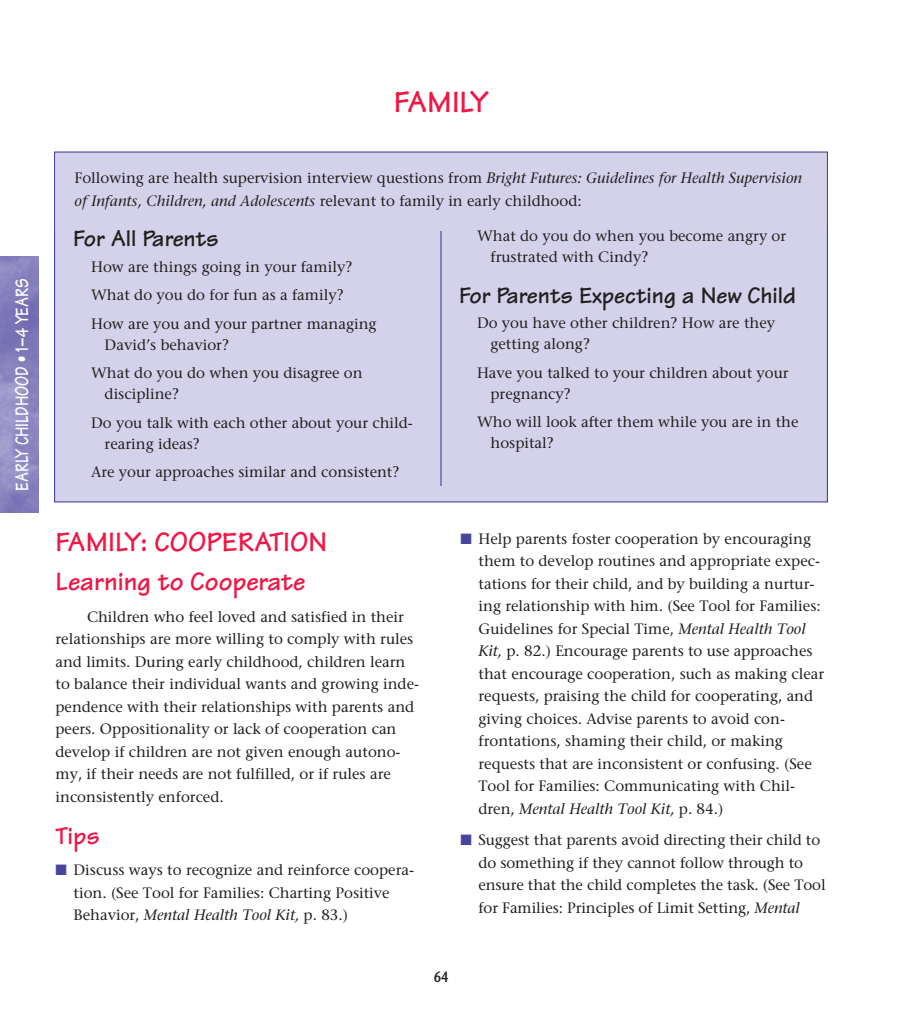
<style>
.page{position:relative;width:918px;height:1026px;background:#fff}
.page>*{position:absolute;margin:0;border:0;box-sizing:border-box;transform-origin:0 0}
.t1{font:700 31.5px "Tekton";color:#ee1746}
.t2{font:700 28.5px "Tekton";color:#ee1746}
.t3{font:700 27px "Tekton";color:#ee1746}
.t4{font:700 25.5px "Tekton";color:#ee1746}
.t5{font:700 24px "Tekton";color:#231f1f}
.t6{font:700 19.5px "Tekton";color:#fff;scale:.8 1}
.t7{font:15px/22.5px "Stone Serif";color:#231f1f}
.t8{font:600 15px "Stone Sans";color:#231f1f;scale:.8 1}
.s1{font-style:italic}
.s2{color:#48469c}
</style>
<div class="page">
<img style="left:0;top:256px;width:39px;height:257px">
<div style="left:55px;top:152px;width:772px;height:350px;background:#d4d2ea"></div>
<hr style="left:440px;top:231px;width:2px;height:255px;background:#48469c">
<h3 class="t6" style="left:15px;top:491px;width:267px;rotate:-90deg">EARLY CHILDHOOD • 1–4 YEARS</h3>
<h1 class="t1" style="left:394px;top:91px;width:96px">FAMILY</h1>
<p class="t7" style="left:75px;top:168px;width:729px">Following are health supervision interview questions from <span class="s1">Bright Futures: Guidelines for Health Supervision of Infants, Children, and Adolescents</span> relevant to family in early childhood:</p>
<h3 class="t5" style="left:73px;top:230px;width:147px">For All Parents</h3>
<p class="t7" style="left:91px;top:254px;width:287px;line-height:28.5px">How are things going in your family?<br>What do you do for fun as a family?<br>How are you and your partner managing</p>
<p class="t7" style="left:91px;top:332px;width:273px;line-height:28.5px;text-indent:14px">David’s behavior?<br>What do you do when you disagree on</p>
<p class="t7" style="left:91px;top:381px;width:323px;line-height:28.5px;text-indent:14px">discipline?<br>Do you talk with each other about your child-</p>
<p class="t7" style="left:91px;top:431px;width:310px;line-height:28.5px;text-indent:14px">rearing ideas?<br>Are your approaches similar and consistent?</p>
<p class="t7" style="left:490px;top:227px;width:297px;line-height:21px;text-indent:-14px">What do you do when you become angry or frustrated with Cindy?</p>
<h3 class="t5" style="left:459px;top:287px;width:339px">For Parents Expecting a New Child</h3>
<p class="t7" style="left:490px;top:314px;width:286px;line-height:21px;text-indent:-14px">Do you have other children? How are they getting along?</p>
<p class="t7" style="left:490px;top:364px;width:300px;line-height:21px;text-indent:-14px">Have you talked to your children about your pregnancy?</p>
<p class="t7" style="left:490px;top:413px;width:310px;line-height:21px;text-indent:-14px">Who will look after them while you are in the hospital?</p>
<h2 class="t2" style="left:56px;top:532px;width:273px">FAMILY: COOPERATION</h2>
<h3 class="t3" style="left:56px;top:572px;width:251px">Learning to Cooperate</h3>
<p class="t7" style="left:56px;top:607px;width:365px;text-indent:32px">Children who feel loved and satisfied in their relationships are more willing to comply with rules and limits. During early childhood, children learn to balance their individual wants and growing inde&shy;pendence with their relationships with parents and peers. Oppositionality or lack of cooperation can develop if children are not given enough autono&shy;my, if their needs are not fulfilled, or if rules are inconsistently enforced.</p>
<h3 class="t4" style="left:56px;top:827px;width:46px">Tips</h3>
<p class="t7" style="left:74px;top:860px;width:342px;text-indent:-18px"><span class="s2">■</span> Discuss ways to recognize and reinforce coopera&shy;tion. (See Tool for Families: Charting Positive<br>Behavior, <span class="s1">Mental Health Tool Kit,</span> p. 83.)</p>
<p class="t7" style="left:479px;top:529px;width:347px;text-indent:-18px"><span class="s2">■</span> Help parents foster cooperation by encouraging them to develop routines and appropriate expec&shy;tations for their child, and by building a nurtur&shy;ing relationship with him. (See Tool for Families:<br>Guidelines for Special Time, <span class="s1">Mental Health Tool Kit,</span> p. 82.) Encourage parents to use approaches that encourage cooperation, such as making clear requests, praising the child for cooperating, and giving choices. Advise parents to avoid con&shy;frontations, shaming their child, or making requests that are inconsistent or confusing. (See Tool for Families: Communicating with Chil&shy;dren, <span class="s1">Mental Health Tool Kit,</span> p. 84.)</p>
<p class="t7" style="left:479px;top:830px;width:349px;text-indent:-18px"><span class="s2">■</span> Suggest that parents avoid directing their child to do something if they cannot follow through to ensure that the child completes the task. (See Tool for Families: Principles of Limit Setting, <span class="s1">Mental</span></p>
<p class="t8" style="left:434px;top:971px;width:19px">64</p>
</div>
